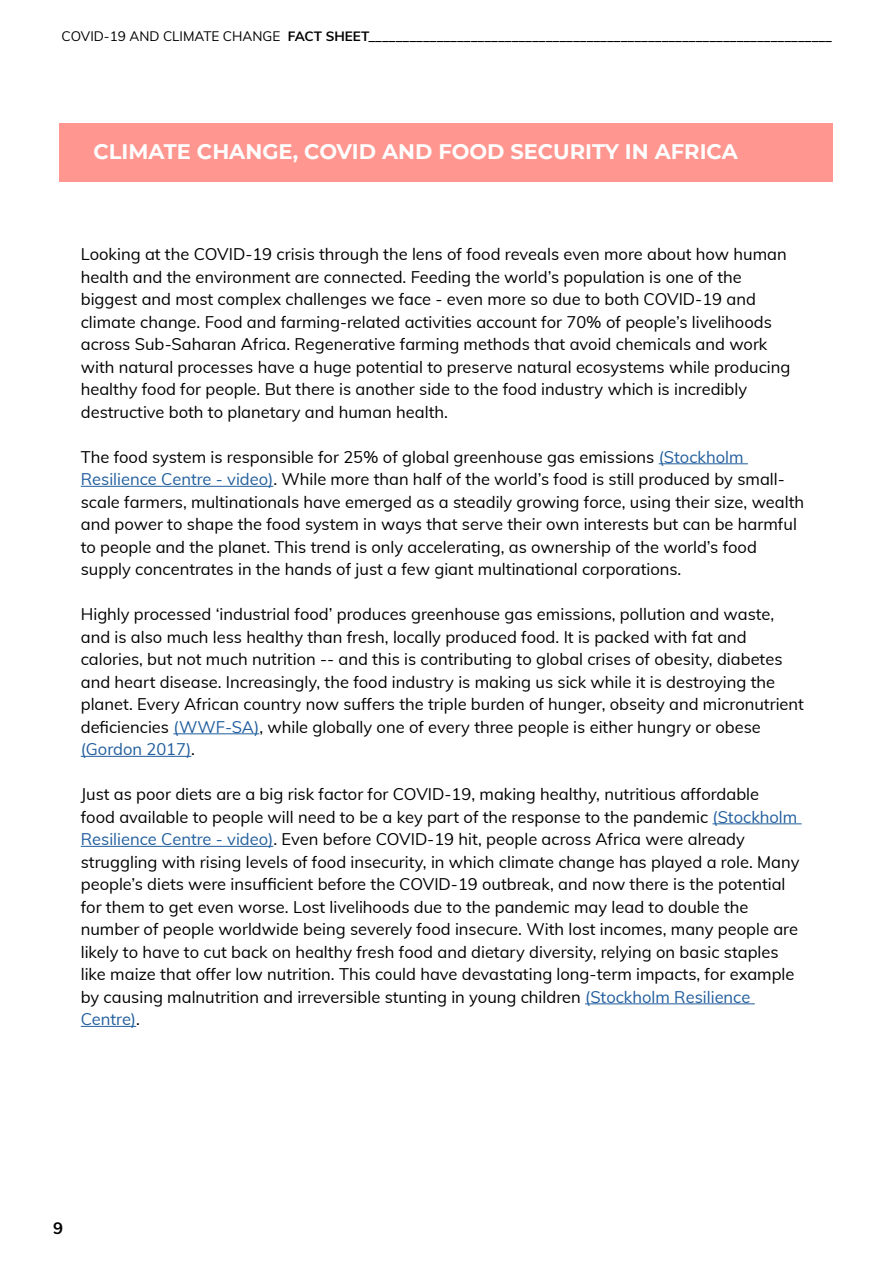
<style>
.page{position:relative;width:893px;height:1263px;background:#fff}
.page>*{position:absolute;margin:0;border:0;box-sizing:border-box;transform-origin:0 0}
.t1{font:700 21px "Montserrat";color:#fff}
.t2{font:16.5px/22.5px "Muli";color:#000}
.t3{font:700 16.5px "Muli";color:#000}
.t4{font:700 13.5px "Muli";color:#000}
.s1{font-weight:400}
.s2{color:#215e9e}
</style>
<div class="page">
<div style="left:60px;top:123px;width:773px;height:58px;background:#ff968f"></div>
<hr style="left:659px;top:463px;width:89px;height:1px;background:#215e9e">
<hr style="left:81px;top:486px;width:192px;height:1px;background:#215e9e">
<hr style="left:173px;top:733px;width:86px;height:1px;background:#215e9e">
<hr style="left:81px;top:756px;width:110px;height:1px;background:#215e9e">
<hr style="left:712px;top:823px;width:90px;height:1px;background:#215e9e">
<hr style="left:81px;top:846px;width:192px;height:1px;background:#215e9e">
<hr style="left:585px;top:1003px;width:170px;height:1px;background:#215e9e">
<hr style="left:81px;top:1026px;width:55px;height:1px;background:#215e9e">
<p class="t4" style="left:62px;top:26px;width:772px"><span class="s1">COVID-19 AND CLIMATE CHANGE</span> FACT SHEET____________________________________________________________________</p>
<p class="t1" style="left:94px;top:137px;width:646px">CLIMATE CHANGE, COVID AND FOOD SECURITY IN AFRICA</p>
<p class="t2" style="left:81px;top:242px;width:711px">Looking at the COVID-19 crisis through the lens of food reveals even more about how human health and the environment are connected. Feeding the world’s population is one of the biggest and most complex challenges we face - even more so due to both COVID-19 and climate change. Food and farming-related activities account for 70% of people’s livelihoods across Sub-Saharan Africa. Regenerative farming methods that avoid chemicals and work with natural processes have a huge potential to preserve natural ecosystems while producing healthy food for people. But there is another side to the food industry which is incredibly destructive both to planetary and human health.</p>
<p class="t2" style="left:81px;top:445px;width:725px">The food system is responsible for 25% of global greenhouse gas emissions <span class="s2">(Stockholm Resilience Centre - video)</span>. While more than half of the world’s food is still produced by small&shy;scale farmers, multinationals have emerged as a steadily growing force, using their size, wealth and power to shape the food system in ways that serve their own interests but can be harmful to people and the planet. This trend is only accelerating, as ownership of the world’s food supply concentrates in the hands of just a few giant multinational corporations.</p>
<p class="t2" style="left:81px;top:602px;width:725px">Highly processed ‘industrial food’ produces greenhouse gas emissions, pollution and waste, and is also much less healthy than fresh, locally produced food. It is packed with fat and calories, but not much nutrition -- and this is contributing to global crises of obesity, diabetes and heart disease. Increasingly, the food industry is making us sick while it is destroying the planet. Every African country now suffers the triple burden of hunger, obseity and micronutrient deficiencies <span class="s2">(WWF-SA)</span>, while globally one of every three people is either hungry or obese <span class="s2">(Gordon 2017)</span>.</p>
<p class="t2" style="left:81px;top:782px;width:720px">Just as poor diets are a big risk factor for COVID-19, making healthy, nutritious affordable<br>food available to people will need to be a key part of the response to the pandemic <span class="s2">(Stockholm Resilience Centre - video)</span>. Even before COVID-19 hit, people across Africa were already struggling with rising levels of food insecurity, in which climate change has played a role. Many people’s diets were insufficient before the COVID-19 outbreak, and now there is the potential for them to get even worse. Lost livelihoods due to the pandemic may lead to double the number of people worldwide being severely food insecure. With lost incomes, many people are likely to have to cut back on healthy fresh food and dietary diversity, relying on basic staples like maize that offer low nutrition. This could have devastating long-term impacts, for example by causing malnutrition and irreversible stunting in young children <span class="s2">(Stockholm Resilience Centre)</span>.</p>
<p class="t3" style="left:53px;top:1216px;width:11px">9</p>
</div>
